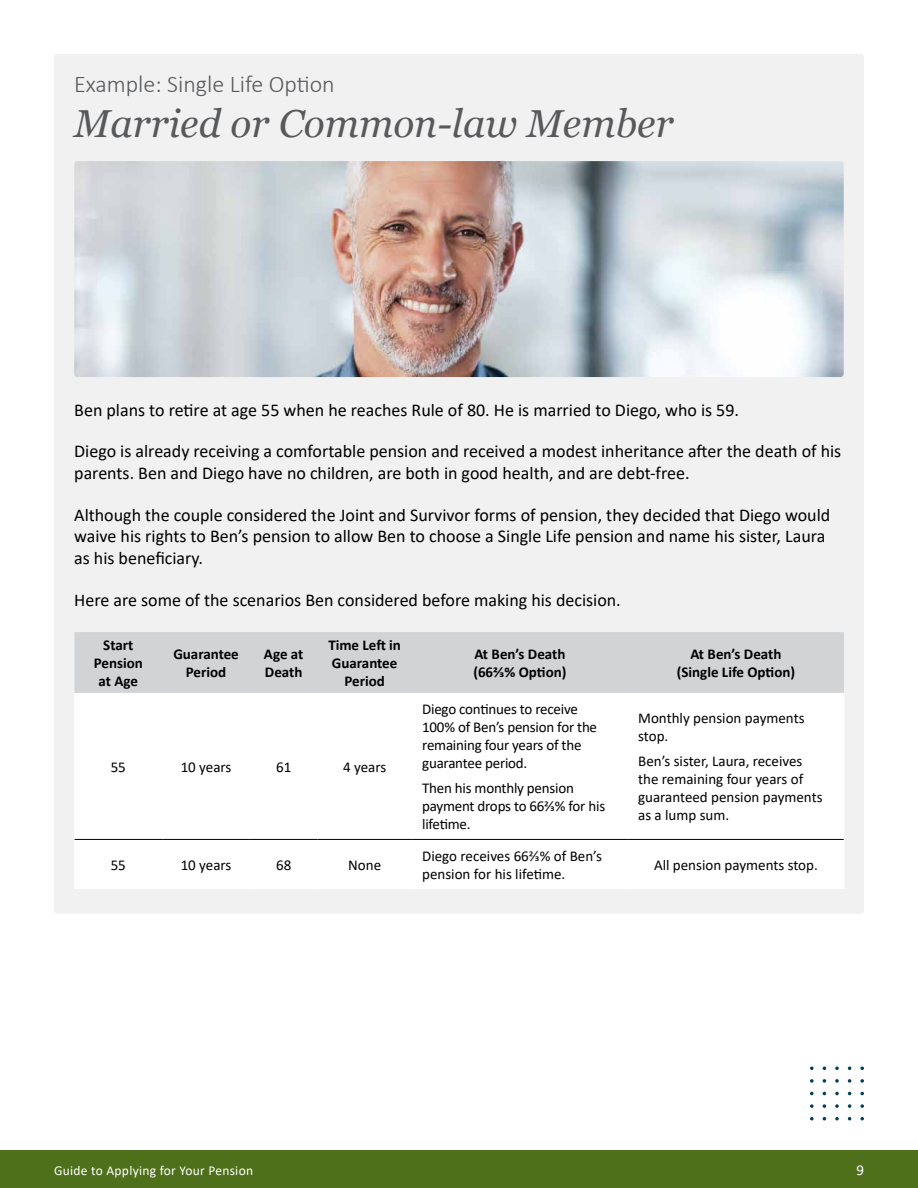
<style>
.page{position:relative;width:918px;height:1188px;background:#fff}
.page>*{position:absolute;margin:0;border:0;box-sizing:border-box;transform-origin:0 0}
.example_-_large_heading{font:italic 39px "Georgia";color:#58595b}
.example_-_small_heading{font:300 24px "Calibri";color:#58595b}
.copy{font:18px/21.6px "Calibri";color:#000}
.table_copy_-_centred{font:15px/18px "Calibri";letter-spacing:-.01em;color:#000}
.table_headers{font:700 15px/18px "Calibri";color:#000;text-align:center}
.table_headers_-_left{font:15px "Calibri";color:#000}
.t1{font:15px "Calibri";color:#fff}
.t2{font:13.5px "Calibri";letter-spacing:.02em;color:#fff}
</style>
<div class="page">
<div style="left:0;top:1150px;width:918px;height:38px;background:#4e701a"></div>
<div style="left:54px;top:54px;width:810px;height:860px;background:#f1f1f2;border-radius:3px"></div>
<img style="left:74px;top:161px;width:770px;height:216px">
<div style="left:74px;top:632px;width:770px;height:61px;background:#d1d3d4"></div>
<div style="left:75px;top:693px;width:769px;height:196px;background:#fff"></div>
<hr style="left:74px;top:693px;width:1px;height:146px;background:#fff">
<hr style="left:162px;top:693px;width:1px;height:146px;background:#fff">
<hr style="left:250px;top:693px;width:1px;height:146px;background:#fff">
<hr style="left:317px;top:693px;width:1px;height:146px;background:#fff">
<hr style="left:412px;top:693px;width:1px;height:146px;background:#fff">
<hr style="left:628px;top:693px;width:1px;height:146px;background:#fff">
<hr style="left:844px;top:693px;width:1px;height:146px;background:#fff">
<hr style="left:162px;top:840px;width:1px;height:49px;background:#fff">
<hr style="left:250px;top:840px;width:1px;height:49px;background:#fff">
<hr style="left:317px;top:840px;width:1px;height:49px;background:#fff">
<hr style="left:412px;top:840px;width:1px;height:49px;background:#fff">
<hr style="left:628px;top:840px;width:1px;height:49px;background:#fff">
<hr style="left:74px;top:839px;width:1px;height:50px;background:#fff">
<hr style="left:844px;top:839px;width:1px;height:50px;background:#fff">
<hr style="left:75px;top:839px;width:87px;height:1px;background:#000">
<hr style="left:162px;top:839px;width:88px;height:1px;background:#000">
<hr style="left:250px;top:839px;width:67px;height:1px;background:#000">
<hr style="left:317px;top:839px;width:95px;height:1px;background:#000">
<hr style="left:412px;top:839px;width:216px;height:1px;background:#000">
<hr style="left:628px;top:839px;width:216px;height:1px;background:#000">
<svg style="left:823px;top:1079px;width:3px;height:4px"></svg>
<svg style="left:835px;top:1079px;width:4px;height:4px"></svg>
<svg style="left:848px;top:1079px;width:3px;height:4px"></svg>
<svg style="left:835px;top:1067px;width:4px;height:3px"></svg>
<svg style="left:835px;top:1092px;width:4px;height:3px"></svg>
<svg style="left:848px;top:1104px;width:3px;height:4px"></svg>
<svg style="left:860px;top:1079px;width:4px;height:4px"></svg>
<svg style="left:860px;top:1067px;width:4px;height:3px"></svg>
<svg style="left:860px;top:1092px;width:4px;height:3px"></svg>
<svg style="left:860px;top:1104px;width:4px;height:4px"></svg>
<svg style="left:835px;top:1104px;width:4px;height:4px"></svg>
<svg style="left:823px;top:1104px;width:3px;height:4px"></svg>
<svg style="left:848px;top:1117px;width:3px;height:4px"></svg>
<svg style="left:860px;top:1117px;width:4px;height:4px"></svg>
<svg style="left:835px;top:1117px;width:4px;height:4px"></svg>
<svg style="left:823px;top:1117px;width:3px;height:4px"></svg>
<svg style="left:810px;top:1079px;width:4px;height:4px"></svg>
<svg style="left:810px;top:1067px;width:4px;height:3px"></svg>
<svg style="left:810px;top:1092px;width:4px;height:3px"></svg>
<svg style="left:810px;top:1104px;width:4px;height:4px"></svg>
<svg style="left:810px;top:1117px;width:4px;height:3px"></svg>
<p class="example_-_small_heading" style="left:74px;top:69px;width:262px">Example: Single Life Option</p>
<p class="example_-_large_heading" style="left:74px;top:99px;width:601px">Married or Common-law Member</p>
<p class="copy" style="left:74px;top:398px;width:666px">Ben plans to retire at age 55 when he reaches Rule of 80. He is married to Diego, who is 59.</p>
<p class="copy" style="left:74px;top:440px;width:769px">Diego is already receiving a comfortable pension and received a modest inheritance after the death of his parents. Ben and Diego have no children, are both in good health, and are debt-free.</p>
<p class="copy" style="left:74px;top:504px;width:758px">Although the couple considered the Joint and Survivor forms of pension, they decided that Diego would waive his rights to Ben’s pension to allow Ben to choose a Single Life pension and name his sister, Laura as his beneficiary.</p>
<p class="copy" style="left:74px;top:589px;width:548px">Here are some of the scenarios Ben considered before making his decision.</p>
<p class="table_headers" style="left:94px;top:636px;width:51px">Start<br>Pension at Age</p>
<p class="table_headers" style="left:173px;top:645px;width:67px">Guarantee<br>Period</p>
<p class="table_headers" style="left:264px;top:645px;width:41px;text-align:left">Age at<br>Death</p>
<p class="table_headers" style="left:328px;top:636px;width:74px">Time Left in<br>Guarantee<br>Period</p>
<p class="table_headers" style="left:473px;top:645px;width:95px;text-align:left">At Ben’s Death (66⅔% Option)</p>
<p class="table_headers" style="left:677px;top:645px;width:120px">At Ben’s Death (Single Life Option)</p>
<p class="table_headers_-_left" style="left:111px;top:756px;width:17px">55</p>
<p class="table_copy_-_centred" style="left:181px;top:757px;width:52px">10 years</p>
<p class="table_copy_-_centred" style="left:276px;top:757px;width:17px">61</p>
<p class="table_copy_-_centred" style="left:343px;top:757px;width:45px">4 years</p>
<p class="table_copy_-_centred" style="left:422px;top:700px;width:176px">Diego continues to receive<br>100% of Ben’s pension for the remaining four years of the guarantee period.</p>
<p class="table_copy_-_centred" style="left:422px;top:779px;width:185px">Then his monthly pension payment drops to 66⅔% for his lifetime.</p>
<p class="table_copy_-_centred" style="left:638px;top:709px;width:168px">Monthly pension payments stop.</p>
<p class="table_copy_-_centred" style="left:638px;top:752px;width:186px">Ben’s sister, Laura, receives the remaining four years of guaranteed pension payments as a lump sum.</p>
<p class="table_headers_-_left" style="left:111px;top:855px;width:17px">55</p>
<p class="table_copy_-_centred" style="left:181px;top:856px;width:52px">10 years</p>
<p class="table_copy_-_centred" style="left:276px;top:856px;width:17px">68</p>
<p class="table_copy_-_centred" style="left:348px;top:856px;width:34px">None</p>
<p class="table_copy_-_centred" style="left:422px;top:847px;width:181px">Diego receives 66⅔% of Ben’s pension for his lifetime.</p>
<p class="table_copy_-_centred" style="left:654px;top:856px;width:165px">All pension payments stop.</p>
<p class="t2" style="left:54px;top:1161px;width:201px">Guide to Applying for Your Pension</p>
<p class="t1" style="left:856px;top:1159px;width:9px">9</p>
</div>
